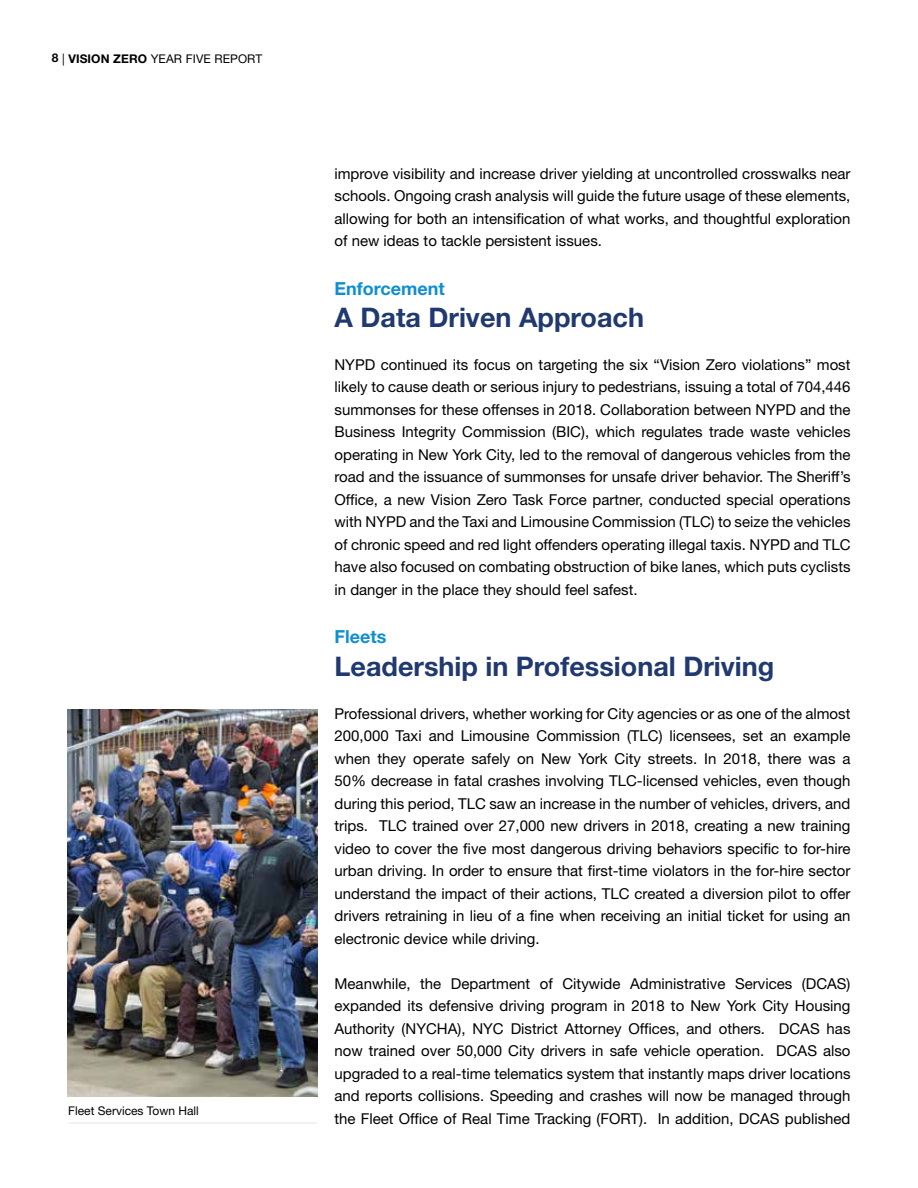
<style>
.page{position:relative;width:918px;height:1188px;background:#fff}
.page>*{position:absolute;margin:0;border:0;box-sizing:border-box;transform-origin:0 0}
.t1{font:700 27px "Helvetica Neue LT Std";color:#20396f}
.t2{font:700 18px "Helvetica Neue LT Std";color:#0e8fce}
.t3{font:15px/22.5px "Helvetica Neue LT Std";color:#000;text-align:justify}
.t4{font:12px "Helvetica Neue LT Std";color:#000}
.s1{font-weight:700}
</style>
<div class="page">
<img style="left:68px;top:709px;width:250px;height:387px">
<hr style="left:68px;top:1122px;width:249px;height:2px;background:#ededed">
<p class="t4" style="left:52px;top:51px;width:212px"><span class="s1">8</span> | <span class="s1">VISION ZERO</span> YEAR FIVE REPORT</p>
<p class="t4" style="left:68px;top:1103px;width:132px">Fleet Services Town Hall</p>
<p class="t3" style="left:334px;top:162px;width:518px">improve visibility and increase driver yielding at uncontrolled crosswalks near schools. Ongoing crash analysis will guide the future usage of these elements, allowing for both an intensification of what works, and thoughtful exploration of new ideas to tackle persistent issues.</p>
<p class="t2" style="left:334px;top:277px;width:112px">Enforcement</p>
<h1 class="t1" style="left:334px;top:301px;width:311px">A Data Driven Approach</h1>
<p class="t3" style="left:334px;top:353px;width:518px">NYPD continued its focus on targeting the six “Vision Zero violations” most likely to cause death or serious injury to pedestrians, issuing a total of 704,446 summonses for these offenses in 2018. Collaboration between NYPD and the Business Integrity Commission (BIC), which regulates trade waste vehicles operating in New York City, led to the removal of dangerous vehicles from the road and the issuance of summonses for unsafe driver behavior. The Sheriff’s Office, a new Vision Zero Task Force partner, conducted special operations with NYPD and the Taxi and Limousine Commission (TLC) to seize the vehicles of chronic speed and red light offenders operating illegal taxis. NYPD and TLC have also focused on combating obstruction of bike lanes, which puts cyclists in danger in the place they should feel safest.</p>
<p class="t2" style="left:334px;top:626px;width:53px">Fleets</p>
<h1 class="t1" style="left:334px;top:650px;width:441px">Leadership in Professional Driving</h1>
<p class="t3" style="left:334px;top:702px;width:518px">Professional drivers, whether working for City agencies or as one of the almost 200,000 Taxi and Limousine Commission (TLC) licensees, set an example when they operate safely on New York City streets. In 2018, there was a 50% decrease in fatal crashes involving TLC-licensed vehicles, even though during this period, TLC saw an increase in the number of vehicles, drivers, and trips. TLC trained over 27,000 new drivers in 2018, creating a new training video to cover the five most dangerous driving behaviors specific to for-hire urban driving. In order to ensure that first-time violators in the for-hire sector understand the impact of their actions, TLC created a diversion pilot to offer drivers retraining in lieu of a fine when receiving an initial ticket for using an electronic device while driving.</p>
<p class="t3" style="left:334px;top:972px;width:518px">Meanwhile, the Department of Citywide Administrative Services (DCAS) expanded its defensive driving program in 2018 to New York City Housing Authority (NYCHA), NYC District Attorney Offices, and others. DCAS has now trained over 50,000 City drivers in safe vehicle operation. DCAS also upgraded to a real-time telematics system that instantly maps driver locations and reports collisions. Speeding and crashes will now be managed through the Fleet Office of Real Time Tracking (FORT). In addition, DCAS published</p>
</div>
